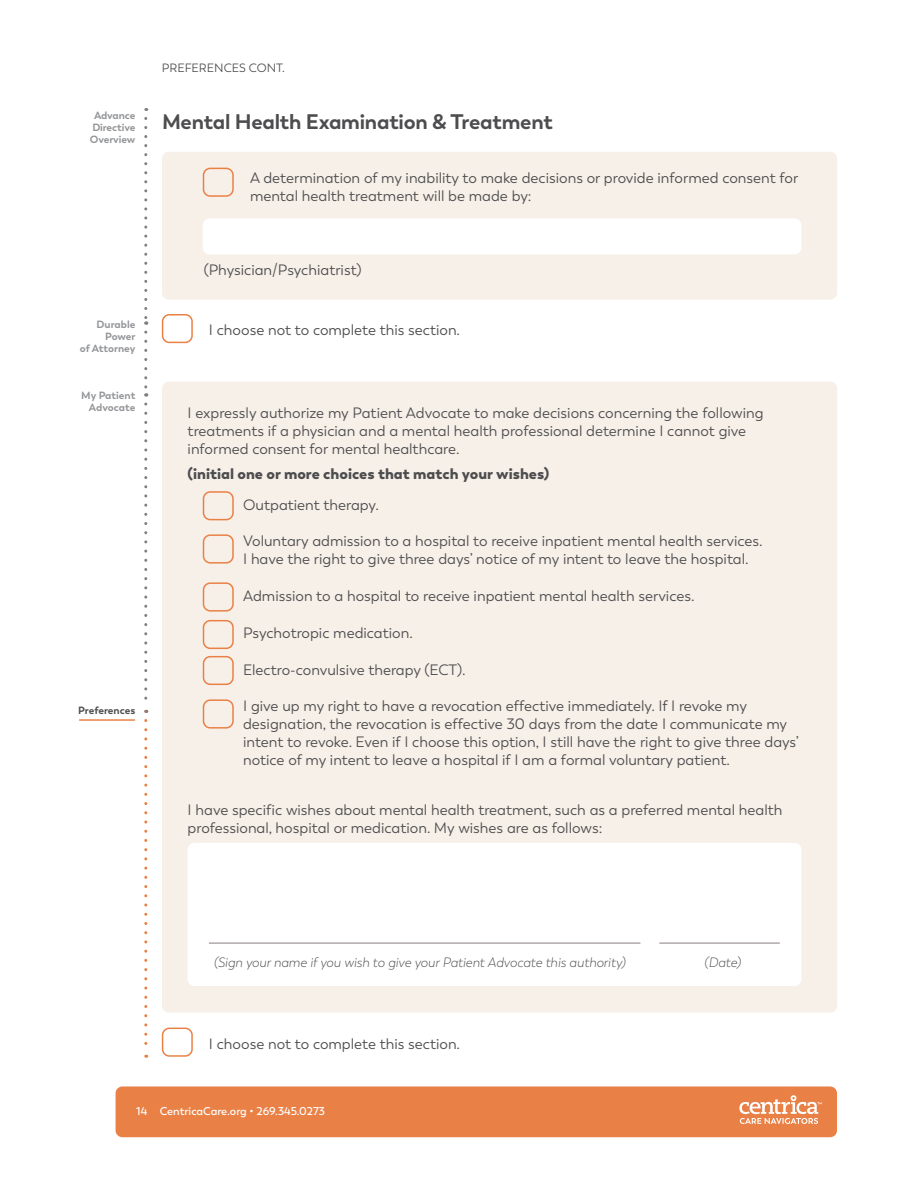
<style>
.page{position:relative;width:918px;height:1188px;background:#fff}
.page>*{position:absolute;margin:0;border:0;box-sizing:border-box;transform-origin:0 0}
.t1{font:700 21px "Boston";letter-spacing:-.01em;color:#4d4d4f}
.t2{font:15px/18px "Boston";color:#4d4d4f}
.t3{font:900 15px "Boston";color:#4d4d4f}
.t4{font:italic 300 13.5px "Boston";color:#4d4d4f}
.t5{font:12px "Boston";color:#4d4d4f}
.t6{font:600 11.25px "Boston";color:#fff}
.t7{font:700 10.5px/12px "Boston";letter-spacing:-.01em;color:#939598;text-align:right}
.t8{font:700 10.5px "Boston";letter-spacing:-.005em;color:#4d4d4f}
</style>
<div class="page">
<div style="left:116px;top:1086px;width:721px;height:51px;background:#e98147;border-radius:7px"></div>
<svg style="left:739px;top:1095px;width:83px;height:29px"></svg>
<div style="left:162px;top:152px;width:675px;height:148px;background:#f7f0e8;border-radius:7px"></div>
<div style="left:162px;top:382px;width:675px;height:630px;background:#f7f0e8;border-radius:7px"></div>
<div style="left:203px;top:168px;width:31px;height:29px;border:2px solid #e98147;border-radius:7px"></div>
<div style="left:203px;top:491px;width:31px;height:29px;border:2px solid #e98147;border-radius:7px"></div>
<div style="left:203px;top:534px;width:31px;height:30px;border:2px solid #e98147;border-radius:7px"></div>
<div style="left:203px;top:582px;width:31px;height:30px;border:2px solid #e98147;border-radius:7px"></div>
<div style="left:203px;top:620px;width:31px;height:29px;border:2px solid #e98147;border-radius:7px"></div>
<div style="left:203px;top:656px;width:31px;height:29px;border:2px solid #e98147;border-radius:7px"></div>
<div style="left:203px;top:699px;width:31px;height:30px;border:2px solid #e98147;border-radius:7px"></div>
<div style="left:203px;top:218px;width:598px;height:36px;background:#fff;border-radius:7px"></div>
<div style="left:188px;top:843px;width:613px;height:143px;background:#fff;border-radius:7px"></div>
<div style="left:162px;top:314px;width:31px;height:29px;border:2px solid #e98147;border-radius:7px"></div>
<div style="left:162px;top:1028px;width:31px;height:29px;border:2px solid #e98147;border-radius:7px"></div>
<svg style="left:144px;top:118px;width:3px;height:207px"></svg>
<svg style="left:144px;top:720px;width:3px;height:338px"></svg>
<svg style="left:144px;top:332px;width:3px;height:64px"></svg>
<svg style="left:144px;top:404px;width:3px;height:309px"></svg>
<hr style="left:80px;top:719px;width:55px;height:2px;background:#e98147">
<hr style="left:209px;top:943px;width:431px;height:1px;background:#867c85">
<hr style="left:659px;top:943px;width:121px;height:1px;background:#867c85">
<p class="t7" style="left:90px;top:109px;width:47px;text-align:center">Advance<br>Directive<br>Overview</p>
<p class="t7" style="left:80px;top:318px;width:57px">Durable<br>Power<br>of Attorney</p>
<p class="t7" style="left:81px;top:390px;width:56px">My Patient<br>Advocate</p>
<p class="t8" style="left:78px;top:704px;width:59px">Preferences</p>
<p class="t5" style="left:162px;top:61px;width:125px">PREFERENCES CONT.</p>
<h1 class="t1" style="left:162px;top:109px;width:392px">Mental Health Examination &amp; Treatment</h1>
<p class="t2" style="left:250px;top:169px;width:550px">A determination of my inability to make decisions or provide informed consent for mental health treatment will be made by:</p>
<p class="t2" style="left:204px;top:261px;width:159px">(Physician/Psychiatrist)</p>
<p class="t2" style="left:209px;top:321px;width:253px">I choose not to complete this section.</p>
<p class="t2" style="left:188px;top:404px;width:577px">I expressly authorize my Patient Advocate to make decisions concerning the following treatments if a physician and a mental health professional determine I cannot give informed consent for mental healthcare.</p>
<p class="t3" style="left:188px;top:464px;width:363px">(initial one or more choices that match your wishes)</p>
<p class="t2" style="left:243px;top:496px;width:137px">Outpatient therapy.</p>
<p class="t2" style="left:243px;top:532px;width:521px">Voluntary admission to a hospital to receive inpatient mental health services.<br>I have the right to give three days’ notice of my intent to leave the hospital.</p>
<p class="t2" style="left:243px;top:587px;width:453px">Admission to a hospital to receive inpatient mental health services.</p>
<p class="t2" style="left:243px;top:624px;width:171px">Psychotropic medication.</p>
<p class="t2" style="left:243px;top:661px;width:224px">Electro-convulsive therapy (ECT).</p>
<p class="t2" style="left:243px;top:697px;width:557px">I give up my right to have a revocation effective immediately. If I revoke my designation, the revocation is effective 30 days from the date I communicate my intent to revoke. Even if I choose this option, I still have the right to give three days’ notice of my intent to leave a hospital if I am a formal voluntary patient.</p>
<p class="t2" style="left:188px;top:801px;width:596px">I have specific wishes about mental health treatment, such as a preferred mental health professional, hospital or medication. My wishes are as follows:</p>
<p class="t4" style="left:214px;top:954px;width:413px">(Sign your name if you wish to give your Patient Advocate this authority)</p>
<p class="t4" style="left:704px;top:954px;width:38px">(Date)</p>
<p class="t2" style="left:209px;top:1035px;width:253px">I choose not to complete this section.</p>
<p class="t6" style="left:136px;top:1105px;width:190px">14 CentricaCare.org • 269.345.0273</p>
</div>
